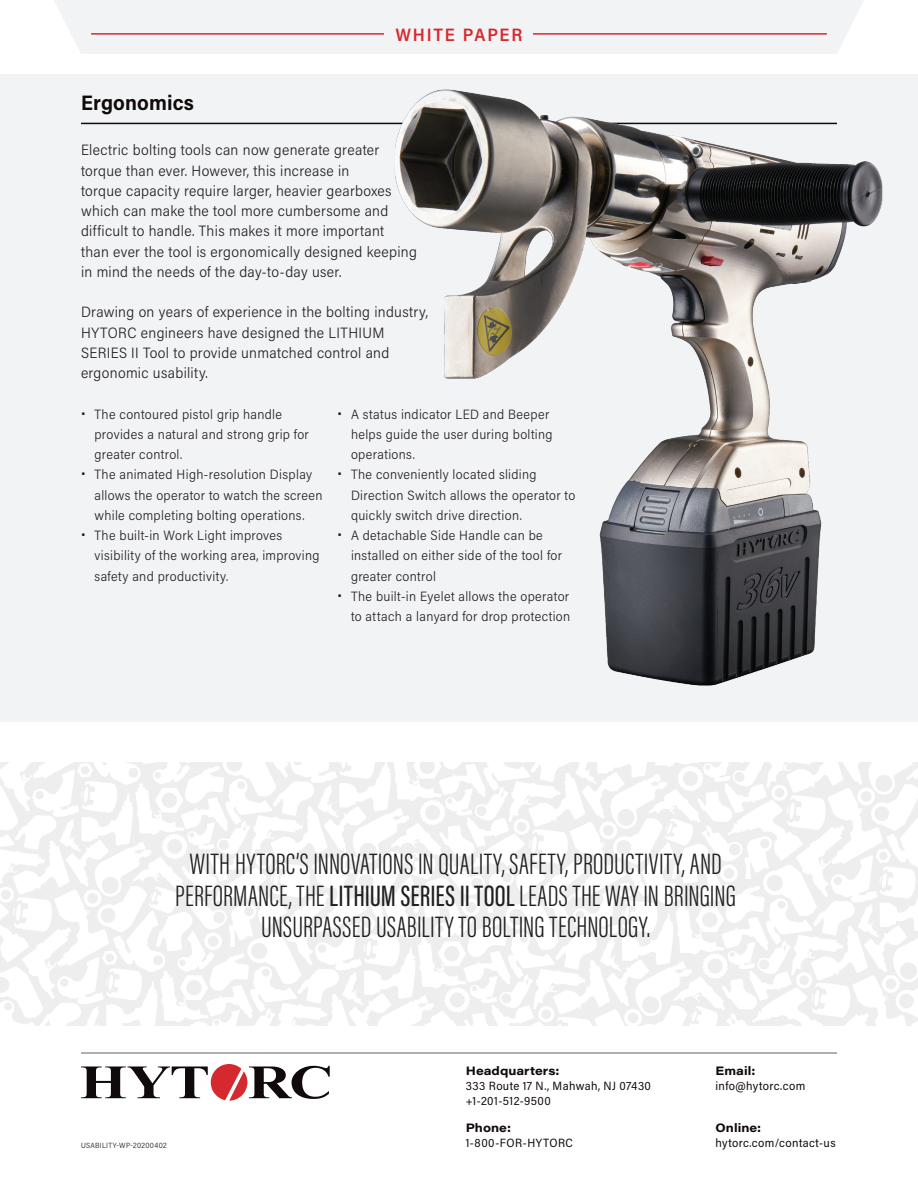
<style>
.page{position:relative;width:918px;height:1188px;background:#fff}
.page>*{position:absolute;margin:0;border:0;box-sizing:border-box;transform-origin:0 0}
.t1{font:300 30.45px/31.8px "Acumin Pro Extra Cond";letter-spacing:.01em;color:#231f20;text-align:center}
.t2{font:700 21px "Acumin Pro Semi Cond";letter-spacing:.005em;color:#110a0c}
.t3{font:600 18px "Acumin Pro Semi Cond";letter-spacing:.1em;color:#d6282f}
.t4{font:300 15px/20.2px "Acumin Pro Semi Cond";letter-spacing:.02em;color:#231f20}
.t5{font:300 13.5px/20.2px "Acumin Pro Semi Cond";letter-spacing:.025em;color:#231f20}
.t6{font:12px/15px "Acumin Pro Semi Cond";letter-spacing:.035em;color:#110a0c}
.t7{font:700 12px "Acumin Pro Wide";letter-spacing:.005em;color:#110a0c}
.t8{font:300 7.5px "Acumin Pro Semi Cond";letter-spacing:.045em;color:#110a0c}
.s1{font-size:15px;color:#110a0c}
.s2{font-weight:500}
</style>
<div class="page">
<hr style="left:81px;top:1052px;width:756px;height:2px;background:#939598">
<div style="left:0;top:74px;width:918px;height:648px;background:#f2f3f4"></div>
<svg style="left:0;top:763px;width:918px;height:263px"></svg>
<hr style="left:81px;top:123px;width:756px;height:1px;background:#110a0c">
<img style="left:395px;top:90px;width:487px;height:596px">
<svg style="left:81px;top:1064px;width:249px;height:37px"></svg>
<div style="left:54px;top:0;width:810px;height:54px;background:#f2f3f4"></div>
<hr style="left:91px;top:33px;width:736px;height:2px;background:#d6282f">
<div style="left:385px;top:27px;width:148px;height:13px;background:#f2f3f4"></div>
<h2 class="t2" style="left:81px;top:88px;width:115px">Ergonomics</h2>
<h3 class="t3" style="left:395px;top:22px;width:129px">WHITE PAPER</h3>
<p class="t4" style="left:81px;top:139px;width:338px">Electric bolting tools can now generate greater torque than ever. However, this increase in<br>torque capacity require larger, heavier gearboxes which can make the tool more cumbersome and difficult to handle. This makes it more important<br>than ever the tool is ergonomically designed keeping in mind the needs of the day-to-day user.</p>
<p class="t4" style="left:81px;top:301px;width:348px">Drawing on years of experience in the bolting industry, HYTORC engineers have designed the LITHIUM SERIES II Tool to provide unmatched control and ergonomic usability.</p>
<p class="t5" style="left:94px;top:403px;width:216px;text-indent:-14px"><span class="s1">•</span> The contoured pistol grip handle provides a natural and strong grip for greater control.</p>
<p class="t5" style="left:94px;top:464px;width:230px;text-indent:-14px"><span class="s1">•</span> The animated High-resolution Display allows the operator to watch the screen while completing bolting operations.</p>
<p class="t5" style="left:94px;top:525px;width:227px;text-indent:-14px"><span class="s1">•</span> The built-in Work Light improves visibility of the working area, improving safety and productivity.</p>
<p class="t5" style="left:351px;top:403px;width:203px;text-indent:-14px"><span class="s1">•</span> A status indicator LED and Beeper helps guide the user during bolting operations.</p>
<p class="t5" style="left:351px;top:464px;width:226px;text-indent:-14px"><span class="s1">•</span> The conveniently located sliding<br>Direction Switch allows the operator to quickly switch drive direction.</p>
<p class="t5" style="left:351px;top:525px;width:213px;text-indent:-14px"><span class="s1">•</span> A detachable Side Handle can be installed on either side of the tool for greater control</p>
<p class="t5" style="left:338px;top:585px;width:234px;text-align:right"><span class="s1">•</span> The built-in Eyelet allows the operator to attach a lanyard for drop protection</p>
<h1 class="t1" style="left:175px;top:848px;width:562px">WITH HYTORC’S INNOVATIONS IN QUALITY, SAFETY, PRODUCTIVITY, AND<br>PERFORMANCE, THE <span class="s2">LITHIUM SERIES II TOOL</span> LEADS THE WAY IN BRINGING<br>UNSURPASSED USABILITY TO BOLTING TECHNOLOGY.</h1>
<p class="t8" style="left:81px;top:1140px;width:87px">USABILITY-WP-20200402</p>
<p class="t7" style="left:466px;top:1062px;width:95px">Headquarters:</p>
<p class="t6" style="left:466px;top:1078px;width:187px">333 Route 17 N., Mahwah, NJ 07430 +1-201-512-9500</p>
<p class="t7" style="left:466px;top:1120px;width:47px">Phone:</p>
<p class="t6" style="left:466px;top:1135px;width:109px">1-800-FOR-HYTORC</p>
<p class="t7" style="left:716px;top:1062px;width:41px">Email:</p>
<p class="t6" style="left:716px;top:1078px;width:91px">info@hytorc.com</p>
<p class="t7" style="left:716px;top:1120px;width:47px">Online:</p>
<p class="t6" style="left:716px;top:1135px;width:122px">hytorc.com/contact-us</p>
</div>
